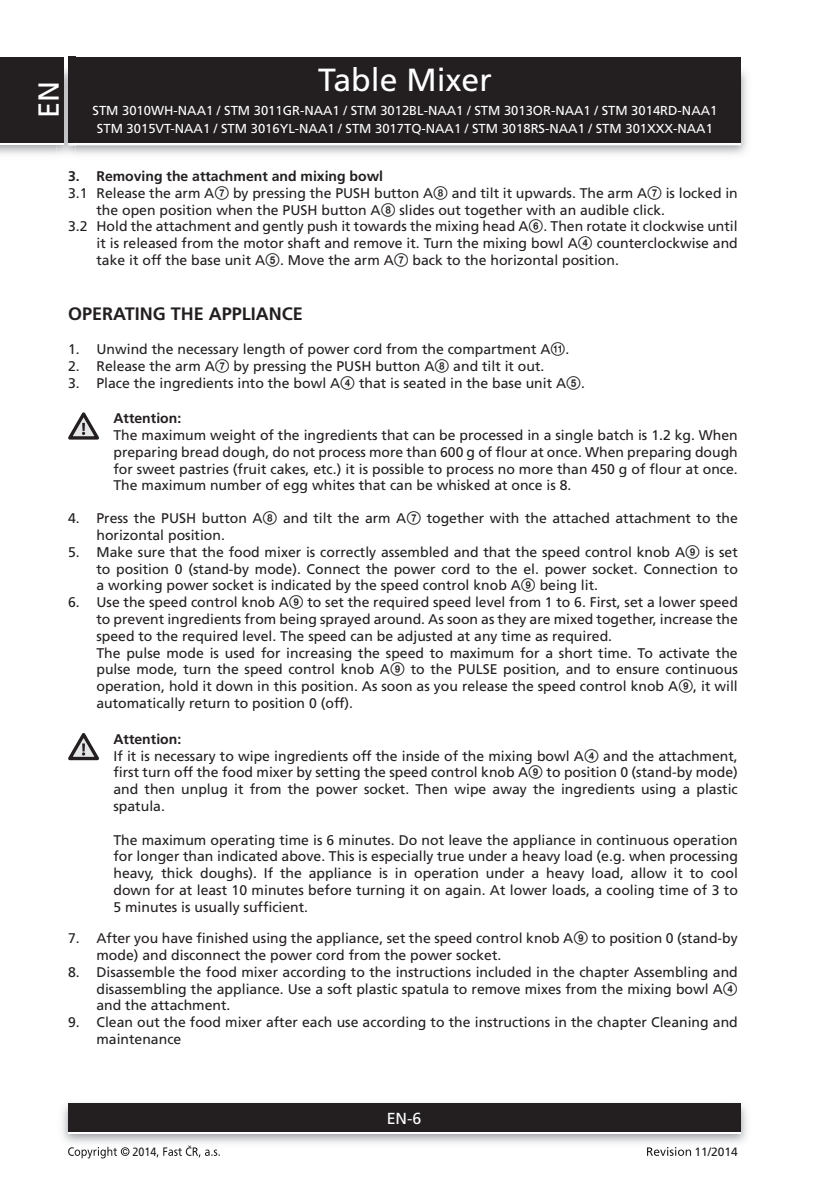
<style>
.page{position:relative;width:840px;height:1191px;background:#fff}
.page>*{position:absolute;margin:0;border:0;box-sizing:border-box;transform-origin:0 0}
.t1{font:32px "Frutiger CE";color:#fff}
.t2{font:29px "Frutiger CE";color:#fff}
.t3{font:700 18px "Frutiger CE";color:#231f20}
.t4{font:16px "Frutiger CE";color:#fff}
.t5{font:14px/16.8px "Frutiger CE";color:#231f20}
.t6{font:700 14px "Frutiger CE";color:#231f20}
.t7{font:13px/18px "Frutiger CE";color:#fff;text-align:center}
.t8{font:12px "Frutiger CE";color:#231f20}
.t9{font:12px "Frutiger CE";color:#231f20;scale:.9 1}
.s1{font-family:"Zz 3"}
.s2{font-weight:700}
</style>
<div class="page">
<img style="left:0;top:63px;width:747px;height:91px">
<img style="left:740px;top:68px;width:1px;height:75px">
<div style="left:68px;top:59px;width:672px;height:86px;background:#fff"></div>
<div style="left:68px;top:57px;width:672px;height:86px;background:#231f20"></div>
<img style="left:62px;top:1103px;width:685px;height:40px">
<div style="left:68px;top:1106px;width:672px;height:28px;background:linear-gradient(to right,#fff,#fff)"></div>
<div style="left:68px;top:1103px;width:672px;height:28px;background:#231f20"></div>
<div style="left:0;top:59px;width:64px;height:86px;background:#fff"></div>
<div style="left:0;top:57px;width:64px;height:86px;background:#231f20"></div>
<svg style="left:68px;top:1146px;width:61px;height:12px"></svg>
<svg style="left:156px;top:1145px;width:64px;height:12px"></svg>
<svg style="left:647px;top:1147px;width:43px;height:8px"></svg>
<svg style="left:68px;top:412px;width:31px;height:28px"></svg>
<svg style="left:68px;top:733px;width:31px;height:28px"></svg>
<h2 class="t2" style="left:37px;top:118px;width:39px;rotate:-90deg">EN</h2>
<h1 class="t1" style="left:318px;top:67px;width:175px">Table Mixer</h1>
<p class="t7" style="left:92px;top:102px;width:626px">STM 3010WH-NAA1 / STM 3011GR-NAA1 / STM 3012BL-NAA1 / STM 3013OR-NAA1 / STM 3014RD-NAA1<br>STM 3015VT-NAA1 / STM 3016YL-NAA1 / STM 3017TQ-NAA1 / STM 3018RS-NAA1 / STM 301XXX-NAA1</p>
<p class="t6" style="left:68px;top:169px;width:316px">3. Removing the attachment and mixing bowl</p>
<p class="t5" style="left:68px;top:186px;width:670px">3.1 Release the arm A<span class="s1">7</span> by pressing the PUSH button A<span class="s1">8</span> and tilt it upwards. The arm A<span class="s1">7</span> is locked in</p>
<p class="t5" style="left:96px;top:202px;width:569px">the open position when the PUSH button A<span class="s1">8</span> slides out together with an audible click.</p>
<p class="t5" style="left:68px;top:219px;width:670px">3.2 Hold the attachment and gently push it towards the mixing head A<span class="s1">6</span>. Then rotate it clockwise until</p>
<p class="t5" style="left:96px;top:236px;width:642px">it is released from the motor shaft and remove it. Turn the mixing bowl A<span class="s1">4</span> counterclockwise and</p>
<p class="t5" style="left:96px;top:253px;width:523px">take it off the base unit A<span class="s1">5</span>. Move the arm A<span class="s1">7</span> back to the horizontal position.</p>
<p class="t3" style="left:68px;top:304px;width:236px">OPERATING THE APPLIANCE</p>
<p class="t5" style="left:68px;top:342px;width:502px">1. Unwind the necessary length of power cord from the compartment A<span class="s1">qa</span>.</p>
<p class="t5" style="left:68px;top:358px;width:477px">2. Release the arm A<span class="s1">7</span> by pressing the PUSH button A<span class="s1">8</span> and tilt it out.</p>
<p class="t5" style="left:68px;top:375px;width:518px">3. Place the ingredients into the bowl A<span class="s1">4</span> that is seated in the base unit A<span class="s1">5</span>.</p>
<p class="t6" style="left:113px;top:411px;width:69px">Attention:</p>
<p class="t5" style="left:113px;top:428px;width:625px;text-align:justify">The maximum weight of the ingredients that can be processed in a single batch is 1.2 kg. When preparing bread dough, do not process more than 600 g of flour at once. When preparing dough for sweet pastries (fruit cakes, etc.) it is possible to process no more than 450 g of flour at once.<br>The maximum number of egg whites that can be whisked at once is 8.</p>
<p class="t5" style="left:96px;top:511px;width:642px;text-indent:-28px">4. Press the PUSH button A<span class="s1">8</span> and tilt the arm A<span class="s1">7</span> together with the attached attachment to the horizontal position.</p>
<p class="t5" style="left:96px;top:544px;width:642px;text-align:justify;text-indent:-28px">5. Make sure that the food mixer is correctly assembled and that the speed control knob A<span class="s1">9</span> is set to position 0 (stand-by mode). Connect the power cord to the el. power socket. Connection to a working power socket is indicated by the speed control knob A<span class="s1">9</span> being lit.</p>
<p class="t5" style="left:96px;top:595px;width:642px;text-indent:-28px">6. Use the speed control knob A<span class="s1">9</span> to set the required speed level from 1 to 6. First, set a lower speed to prevent ingredients from being sprayed around. As soon as they are mixed together, increase the speed to the required level. The speed can be adjusted at any time as required.<br>The pulse mode is used for increasing the speed to maximum for a short time. To activate the pulse mode, turn the speed control knob A<span class="s1">9</span> to the PULSE position, and to ensure continuous operation, hold it down in this position. As soon as you release the speed control knob A<span class="s1">9</span>, it will automatically return to position 0 (off).</p>
<p class="t5" style="left:113px;top:731px;width:625px"><span class="s2">Attention:<br></span>If it is necessary to wipe ingredients off the inside of the mixing bowl A<span class="s1">4</span> and the attachment, first turn off the food mixer by setting the speed control knob A<span class="s1">9</span> to position 0 (stand-by mode) and then unplug it from the power socket. Then wipe away the ingredients using a plastic spatula.</p>
<p class="t5" style="left:113px;top:832px;width:625px;text-align:justify">The maximum operating time is 6 minutes. Do not leave the appliance in continuous operation for longer than indicated above. This is especially true under a heavy load (e.g. when processing heavy, thick doughs). If the appliance is in operation under a heavy load, allow it to cool down for at least 10 minutes before turning it on again. At lower loads, a cooling time of 3 to 5 minutes is usually sufficient.</p>
<p class="t5" style="left:96px;top:931px;width:642px;text-indent:-28px">7. After you have finished using the appliance, set the speed control knob A<span class="s1">9</span> to position 0 (stand-by mode) and disconnect the power cord from the power socket.</p>
<p class="t5" style="left:96px;top:964px;width:642px;text-align:justify;text-indent:-28px">8. Disassemble the food mixer according to the instructions included in the chapter Assembling and disassembling the appliance. Use a soft plastic spatula to remove mixes from the mixing bowl A<span class="s1">4 </span>and the attachment.</p>
<p class="t5" style="left:96px;top:1015px;width:642px;text-indent:-28px">9. Clean out the food mixer after each use according to the instructions in the chapter Cleaning and maintenance</p>
<p class="t4" style="left:386px;top:1111px;width:36px">EN-6</p>
<p class="t9" style="left:132px;top:1146px;width:28px">2014</p>
<p class="t8" style="left:694px;top:1146px;width:45px">11/2014</p>
</div>
